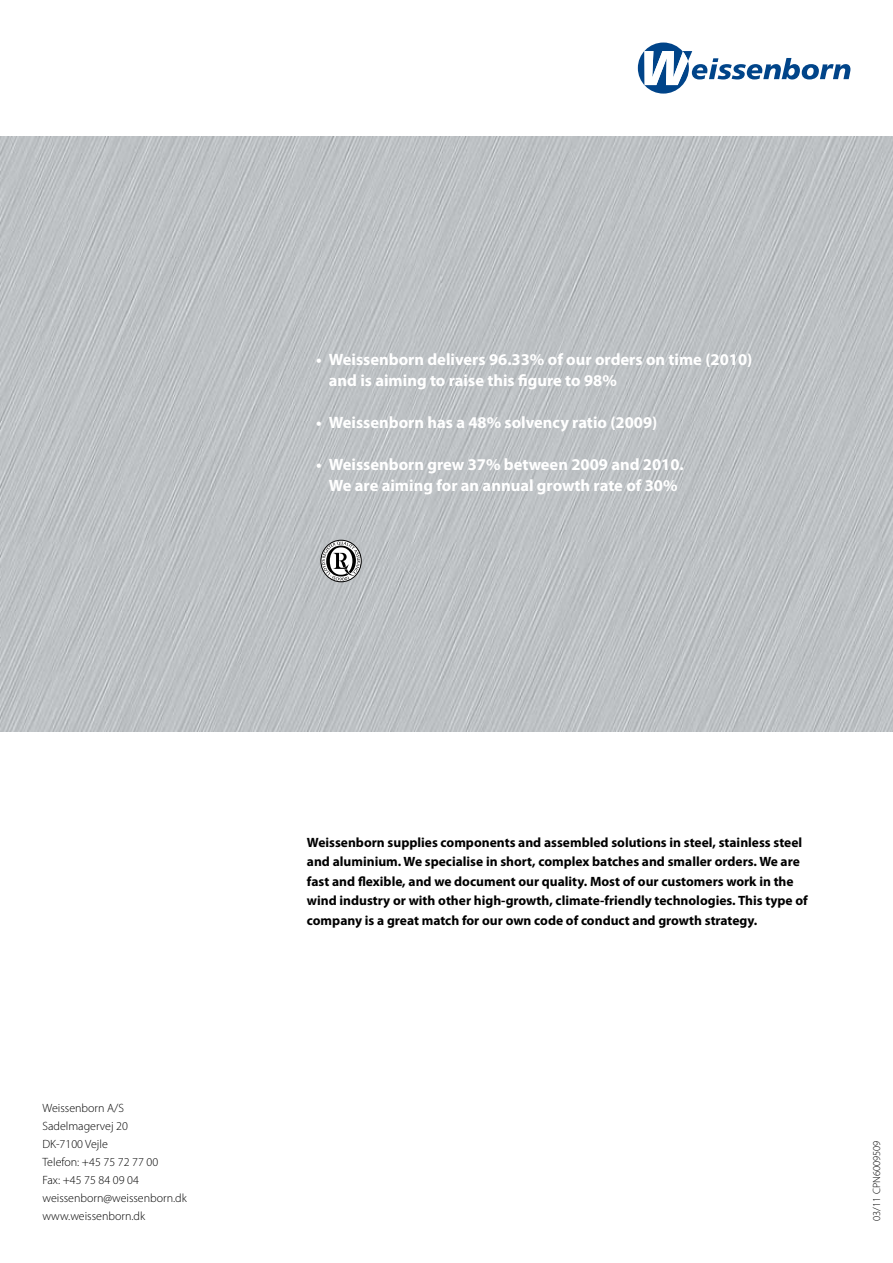
<style>
.page{position:relative;width:893px;height:1263px;background:#fff}
.page>*{position:absolute;margin:0;border:0;box-sizing:border-box;transform-origin:0 0}
.t1{font:700 16.5px/21px "Myriad Pro";color:#fff}
.t2{font:700 13.5px/19.5px "Myriad Pro";color:#000}
.t3{font:300 12px/18px "Myriad Pro";color:#000}
.t4{font:300 10.5px "Myriad Pro";color:#000}
</style>
<div class="page">
<img style="left:0;top:136px;width:893px;height:595px">
<svg style="left:638px;top:43px;width:212px;height:51px"></svg>
<svg style="left:321px;top:540px;width:40px;height:42px"></svg>
<div style="left:321px;top:540px;width:40px;height:42px;border:1px solid #000;border-radius:50%"></div>
<p class="t1" style="left:329px;top:349px;width:425px;text-indent:-13px">• Weissenborn delivers 96.33% of our orders on time (2010) and is aiming to raise this figure to 98%</p>
<p class="t1" style="left:316px;top:412px;width:343px">• Weissenborn has a 48% solvency ratio (2009)</p>
<p class="t1" style="left:316px;top:454px;width:369px;text-align:center">• Weissenborn grew 37% between 2009 and 2010.<br>We are aiming for an annual growth rate of 30%</p>
<p class="t3" style="left:43px;top:1099px;width:146px">Weissenborn A/S<br>Sadelmagervej 20<br>DK-7100 Vejle<br>Telefon: +45 75 72 77 00<br>Fax: +45 75 84 09 04 weissenborn@weissenborn.dk www.weissenborn.dk</p>
<p class="t2" style="left:307px;top:832px;width:502px">Weissenborn supplies components and assembled solutions in steel, stainless steel and aluminium. We specialise in short, complex batches and smaller orders. We are fast and flexible, and we document our quality. Most of our customers work in the wind industry or with other high-growth, climate-friendly technologies. This type of company is a great match for our own code of conduct and growth strategy.</p>
<p class="t4" style="left:870px;top:1221px;width:82px;rotate:-90deg">03/11 CPN6009509</p>
</div>
